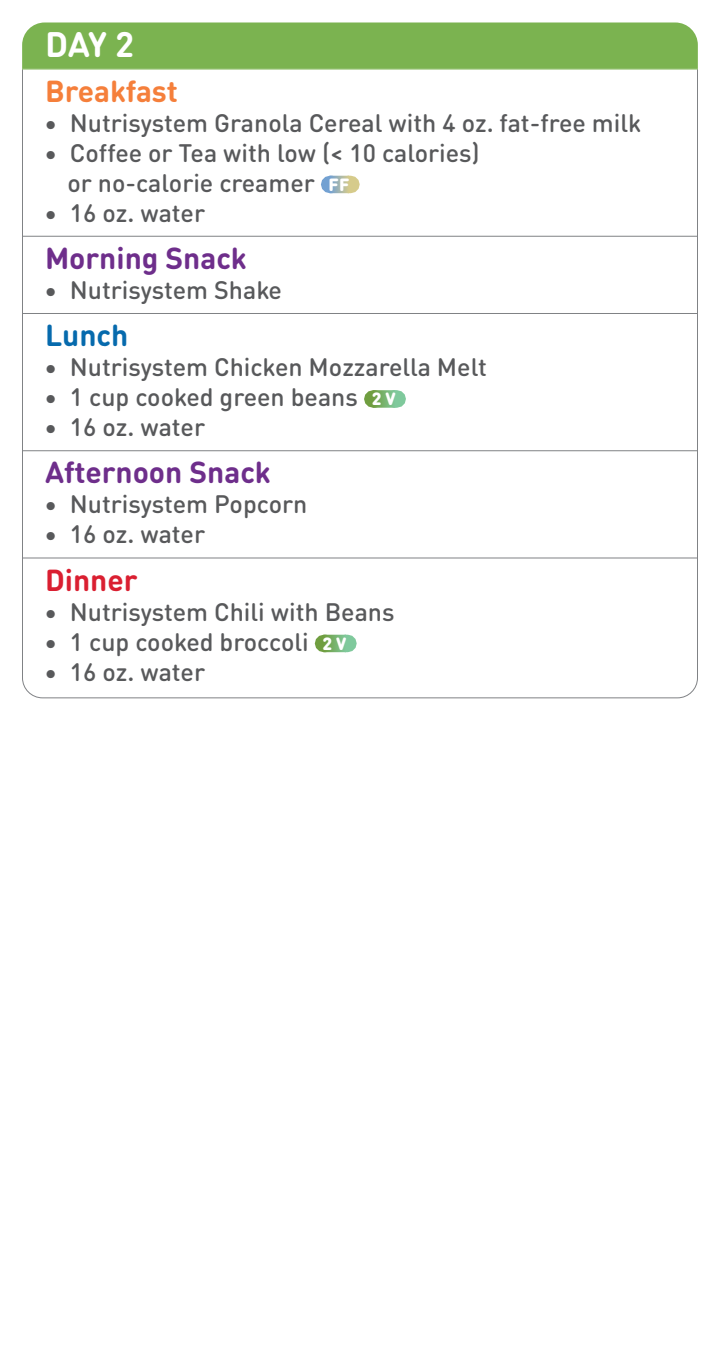
<style>
.page{position:relative;width:720px;height:1350px;background:#fff}
.page>*{position:absolute;margin:0;border:0;box-sizing:border-box;transform-origin:0 0}
.t1{font:700 35px "DIN Round OT";color:#fff}
.t2{font:700 30px "DIN Round OT";color:#6e2e8b}
.t3{font:700 30px "DIN Round OT";color:#f57f3b}
.t4{font:700 30px "DIN Round OT";color:#da1f31}
.t5{font:700 30px "DIN Round OT";color:#066aad}
.t6{font:500 25px/30px "DIN Round OT";color:#58595b}
.s1{font-weight:900;font-size:17.5px;color:#fff}
</style>
<div class="page">
<div style="left:22px;top:22px;width:676px;height:47px;background:#7bb350"></div>
<hr style="left:22px;top:69px;width:1px;height:40px;background:#808285">
<hr style="left:697px;top:69px;width:1px;height:40px;background:#808285">
<hr style="left:22px;top:69px;width:676px;height:1px;background:#7bb350">
<hr style="left:22px;top:102px;width:1px;height:137px;background:#808285">
<hr style="left:697px;top:102px;width:1px;height:137px;background:#808285">
<svg style="left:331px;top:176px;width:8px;height:17px"></svg>
<svg style="left:330px;top:176px;width:1px;height:17px"></svg>
<svg style="left:339px;top:176px;width:10px;height:17px"></svg>
<hr style="left:22px;top:233px;width:1px;height:43px;background:#808285">
<hr style="left:697px;top:233px;width:1px;height:43px;background:#808285">
<hr style="left:22px;top:236px;width:676px;height:1px;background:#808285">
<hr style="left:22px;top:269px;width:1px;height:47px;background:#808285">
<hr style="left:697px;top:269px;width:1px;height:47px;background:#808285">
<hr style="left:22px;top:310px;width:1px;height:43px;background:#808285">
<hr style="left:697px;top:310px;width:1px;height:43px;background:#808285">
<hr style="left:22px;top:313px;width:676px;height:1px;background:#808285">
<hr style="left:22px;top:346px;width:1px;height:107px;background:#808285">
<hr style="left:697px;top:346px;width:1px;height:107px;background:#808285">
<svg style="left:374px;top:390px;width:10px;height:18px"></svg>
<svg style="left:373px;top:390px;width:1px;height:18px"></svg>
<svg style="left:384px;top:390px;width:12px;height:18px"></svg>
<hr style="left:22px;top:447px;width:1px;height:44px;background:#808285">
<hr style="left:697px;top:447px;width:1px;height:44px;background:#808285">
<hr style="left:22px;top:450px;width:676px;height:1px;background:#808285">
<hr style="left:22px;top:483px;width:1px;height:78px;background:#808285">
<hr style="left:697px;top:483px;width:1px;height:78px;background:#808285">
<hr style="left:22px;top:555px;width:1px;height:43px;background:#808285">
<hr style="left:697px;top:555px;width:1px;height:43px;background:#808285">
<hr style="left:22px;top:558px;width:676px;height:1px;background:#808285">
<hr style="left:22px;top:591px;width:1px;height:77px;background:#808285">
<hr style="left:697px;top:591px;width:1px;height:77px;background:#808285">
<svg style="left:22px;top:635px;width:676px;height:63px"></svg>
<h1 class="t1" style="left:45px;top:21px;width:91px">DAY 2</h1>
<p class="t3" style="left:45px;top:71px;width:134px">Breakfast</p>
<p class="t6" style="left:44px;top:107px;width:599px">• Nutrisystem Granola Cereal with 4 oz. fat-free milk</p>
<p class="t6" style="left:68px;top:137px;width:414px;text-indent:-23px">• Coffee or Tea with low (&lt; 10 calories) or no-calorie creamer <span class="s1">FF</span></p>
<p class="t6" style="left:44px;top:197px;width:162px">• 16 oz. water</p>
<p class="t2" style="left:45px;top:239px;width:203px">Morning Snack</p>
<p class="t6" style="left:44px;top:275px;width:239px">• Nutrisystem Shake</p>
<p class="t5" style="left:45px;top:316px;width:85px">Lunch</p>
<p class="t6" style="left:44px;top:352px;width:444px">• Nutrisystem Chicken Mozzarella Melt</p>
<p class="t6" style="left:44px;top:382px;width:353px">• 1 cup cooked green beans <span class="s1">2 V</span></p>
<p class="t6" style="left:44px;top:412px;width:162px">• 16 oz. water</p>
<p class="t2" style="left:45px;top:453px;width:227px">Afternoon Snack</p>
<p class="t6" style="left:44px;top:489px;width:265px">• Nutrisystem Popcorn</p>
<p class="t6" style="left:44px;top:519px;width:162px">• 16 oz. water</p>
<p class="t4" style="left:45px;top:560px;width:94px">Dinner</p>
<p class="t6" style="left:44px;top:596px;width:352px">• Nutrisystem Chili with Beans</p>
<p class="t6" style="left:44px;top:626px;width:304px">• 1 cup cooked broccoli <span class="s1">2 V</span></p>
<p class="t6" style="left:44px;top:656px;width:162px">• 16 oz. water</p>
</div>
